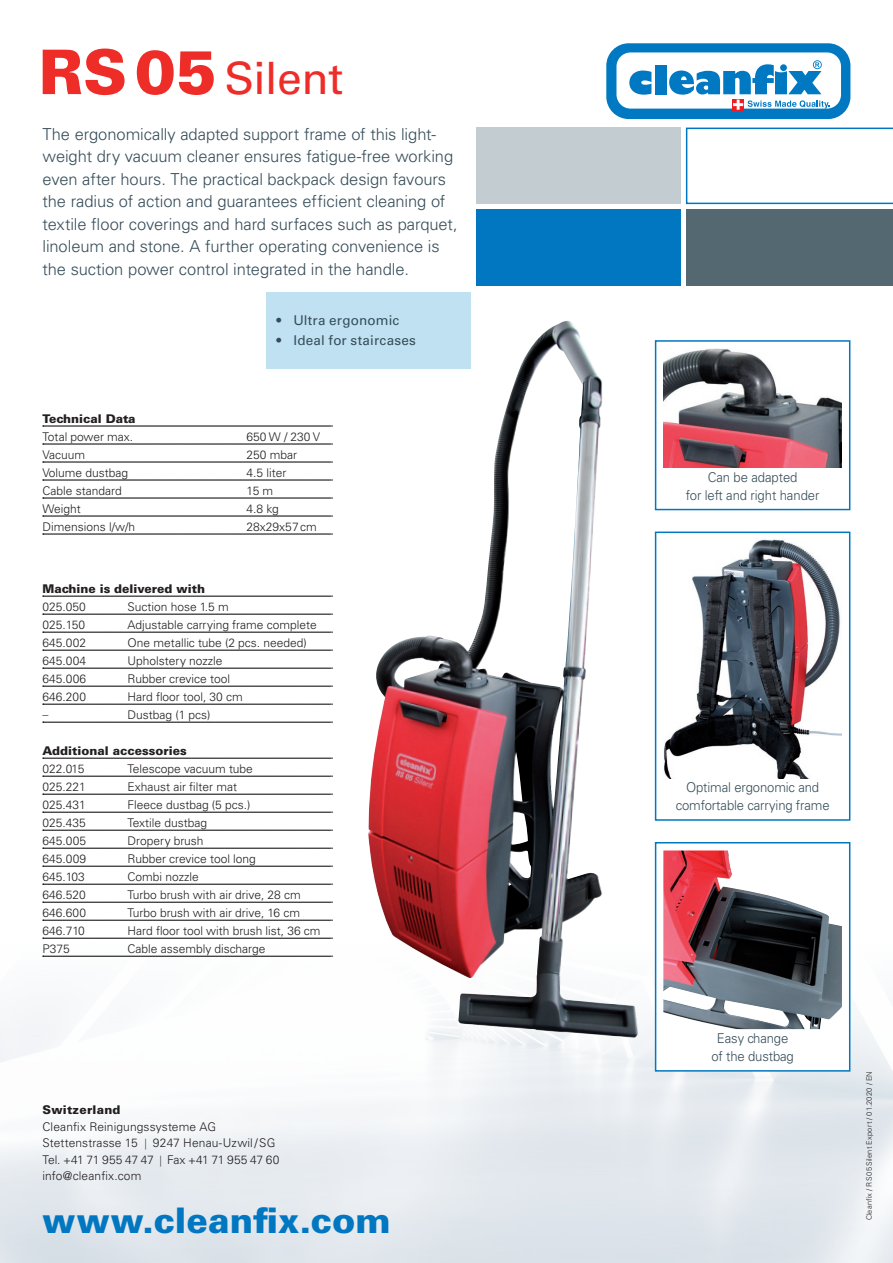
<style>
.page{position:relative;width:893px;height:1263px;background:#fff}
.page>*{position:absolute;margin:0;border:0;box-sizing:border-box;transform-origin:0 0}
.t1{font:44.7px "Univers LT Std";letter-spacing:-.01em;color:#ee2d28}
.t2{font:900 35.25px "Univers LT Std";color:#0077c0}
.t3{font:300 16.5px/22.5px "Univers LT Std";letter-spacing:-.005em;color:#364d59}
.t4{font:300 13.5px/18px "Univers LT Std";letter-spacing:-.01em;color:#364d59;text-align:center}
.t5{font:13.5px "Univers LT Std";letter-spacing:.015em;color:#364d59}
.t6{font:300 12px/16.5px "Univers LT Std";color:#231f20}
.t7{font:900 12px "Univers LT Std";color:#231f20}
.t8{font:300 condensed 12px "Univers LT Std";color:#231f20}
.t9{font:300 7.5px "Univers LT Std";letter-spacing:.025em;color:#231f20}
.s1{font-weight:900;font-size:61.5px}
</style>
<div class="page">
<img style="left:0;top:763px;width:893px;height:500px">
<div style="left:476px;top:128px;width:204px;height:76px;background:#c3ccd1"></div>
<div style="left:476px;top:210px;width:204px;height:76px;background:#0077c0"></div>
<svg style="left:606px;top:43px;width:244px;height:76px"></svg>
<div style="left:686px;top:210px;width:207px;height:76px;background:#546872"></div>
<svg style="left:686px;top:128px;width:207px;height:76px"></svg>
<div style="left:267px;top:292px;width:204px;height:76px;background:#c0e1f2"></div>
<div style="left:655px;top:531px;width:195px;height:290px;background:#fff;border:2px solid #0077c0"></div>
<img style="left:663px;top:539px;width:179px;height:239px">
<div style="left:655px;top:842px;width:195px;height:229px;background:#fff;border:2px solid #0077c0"></div>
<img style="left:663px;top:850px;width:179px;height:179px">
<div style="left:655px;top:340px;width:195px;height:170px;background:#fff;border:2px solid #0077c0"></div>
<img style="left:368px;top:321px;width:271px;height:717px">
<img style="left:663px;top:349px;width:179px;height:119px">
<svg style="left:43px;top:426px;width:290px;height:1px"></svg>
<svg style="left:43px;top:444px;width:290px;height:1px"></svg>
<svg style="left:43px;top:462px;width:290px;height:1px"></svg>
<svg style="left:43px;top:480px;width:290px;height:1px"></svg>
<svg style="left:43px;top:498px;width:290px;height:1px"></svg>
<svg style="left:43px;top:516px;width:290px;height:1px"></svg>
<svg style="left:43px;top:534px;width:290px;height:1px"></svg>
<svg style="left:43px;top:596px;width:290px;height:1px"></svg>
<svg style="left:43px;top:614px;width:290px;height:1px"></svg>
<svg style="left:43px;top:632px;width:290px;height:1px"></svg>
<svg style="left:43px;top:650px;width:290px;height:1px"></svg>
<svg style="left:43px;top:668px;width:290px;height:1px"></svg>
<svg style="left:43px;top:686px;width:290px;height:1px"></svg>
<svg style="left:43px;top:704px;width:290px;height:1px"></svg>
<svg style="left:43px;top:722px;width:290px;height:1px"></svg>
<svg style="left:43px;top:758px;width:290px;height:1px"></svg>
<svg style="left:43px;top:776px;width:290px;height:1px"></svg>
<svg style="left:43px;top:794px;width:290px;height:1px"></svg>
<svg style="left:43px;top:812px;width:290px;height:1px"></svg>
<svg style="left:43px;top:830px;width:290px;height:1px"></svg>
<svg style="left:43px;top:848px;width:290px;height:1px"></svg>
<svg style="left:43px;top:866px;width:290px;height:1px"></svg>
<svg style="left:43px;top:884px;width:290px;height:1px"></svg>
<svg style="left:43px;top:902px;width:290px;height:1px"></svg>
<svg style="left:43px;top:920px;width:290px;height:1px"></svg>
<svg style="left:43px;top:938px;width:290px;height:1px"></svg>
<svg style="left:43px;top:956px;width:290px;height:1px"></svg>
<h1 class="t1" style="left:39px;top:52px;width:306px"><span class="s1">RS05</span> Silent</h1>
<p class="t3" style="left:43px;top:122px;width:417px">The ergonomically adapted support frame of this light&shy;weight dry vacuum cleaner ensures fatigue-free working even after hours. The practical backpack design favours the radius of action and guarantees efficient cleaning of textile floor coverings and hard surfaces such as parquet, linoleum and stone. A further operating convenience is the suction power control integrated in the handle.</p>
<p class="t5" style="left:276px;top:312px;width:124px">• Ultra ergonomic</p>
<p class="t5" style="left:276px;top:332px;width:141px">• Ideal for staircases</p>
<p class="t7" style="left:43px;top:411px;width:95px">Technical Data</p>
<p class="t6" style="left:43px;top:429px;width:92px">Total power max.</p>
<p class="t6" style="left:247px;top:429px;width:75px">650 W / 230 V</p>
<p class="t6" style="left:43px;top:447px;width:44px">Vacuum</p>
<p class="t6" style="left:247px;top:447px;width:52px">250 mbar</p>
<p class="t6" style="left:43px;top:465px;width:87px">Volume dustbag</p>
<p class="t6" style="left:247px;top:465px;width:41px">4.5 liter</p>
<p class="t6" style="left:43px;top:483px;width:81px">Cable standard</p>
<p class="t6" style="left:247px;top:483px;width:28px">15 m</p>
<p class="t6" style="left:43px;top:501px;width:40px">Weight</p>
<p class="t6" style="left:247px;top:501px;width:34px">4.8 kg</p>
<p class="t6" style="left:43px;top:519px;width:94px">Dimensions l/w/h</p>
<p class="t6" style="left:247px;top:519px;width:72px">28x29x57cm</p>
<p class="t7" style="left:43px;top:582px;width:164px">Machine is delivered with</p>
<p class="t6" style="left:43px;top:599px;width:45px">025.050</p>
<p class="t6" style="left:128px;top:599px;width:103px">Suction hose 1.5 m</p>
<p class="t6" style="left:43px;top:617px;width:44px">025.150</p>
<p class="t6" style="left:128px;top:617px;width:191px">Adjustable carrying frame complete</p>
<p class="t6" style="left:43px;top:635px;width:45px">645.002</p>
<p class="t6" style="left:128px;top:635px;width:181px">One metallic tube (2 pcs. needed)</p>
<p class="t6" style="left:43px;top:653px;width:45px">645.004</p>
<p class="t6" style="left:128px;top:653px;width:96px">Upholstery nozzle</p>
<p class="t6" style="left:43px;top:671px;width:45px">645.006</p>
<p class="t6" style="left:128px;top:671px;width:104px">Rubber crevice tool</p>
<p class="t6" style="left:43px;top:689px;width:45px">646.200</p>
<p class="t6" style="left:128px;top:689px;width:117px">Hard floor tool, 30 cm</p>
<p class="t8" style="left:43px;top:708px;width:7px">–</p>
<p class="t6" style="left:128px;top:707px;width:85px">Dustbag (1 pcs)</p>
<p class="t7" style="left:43px;top:744px;width:146px">Additional accessories</p>
<p class="t6" style="left:43px;top:761px;width:43px">022.015</p>
<p class="t6" style="left:128px;top:761px;width:127px">Telescope vacuum tube</p>
<p class="t6" style="left:43px;top:779px;width:45px">025.221</p>
<p class="t6" style="left:128px;top:779px;width:111px">Exhaust air filter mat</p>
<p class="t6" style="left:43px;top:797px;width:45px">025.431</p>
<p class="t6" style="left:128px;top:797px;width:124px">Fleece dustbag (5 pcs.)</p>
<p class="t6" style="left:43px;top:815px;width:45px">025.435</p>
<p class="t6" style="left:128px;top:815px;width:81px">Textile dustbag</p>
<p class="t6" style="left:43px;top:833px;width:45px">645.005</p>
<p class="t6" style="left:128px;top:833px;width:78px">Dropery brush</p>
<p class="t6" style="left:43px;top:851px;width:45px">645.009</p>
<p class="t6" style="left:128px;top:851px;width:130px">Rubber crevice tool long</p>
<p class="t6" style="left:43px;top:869px;width:44px">645.103</p>
<p class="t6" style="left:128px;top:869px;width:73px">Combi nozzle</p>
<p class="t6" style="left:43px;top:887px;width:45px">646.520</p>
<p class="t6" style="left:128px;top:887px;width:175px">Turbo brush with air drive, 28 cm</p>
<p class="t6" style="left:43px;top:905px;width:45px">646.600</p>
<p class="t6" style="left:128px;top:905px;width:174px">Turbo brush with air drive, 16 cm</p>
<p class="t6" style="left:43px;top:923px;width:44px">646.710</p>
<p class="t6" style="left:128px;top:923px;width:194px">Hard floor tool with brush list, 36 cm</p>
<p class="t6" style="left:43px;top:941px;width:29px">P375</p>
<p class="t6" style="left:128px;top:941px;width:139px">Cable assembly discharge</p>
<p class="t7" style="left:43px;top:1102px;width:80px">Switzerland</p>
<p class="t6" style="left:43px;top:1118px;width:175px">Cleanfix Reinigungssysteme AG<br>Stettenstrasse 15</p>
<p class="t6" style="left:43px;top:1135px;width:238px;text-indent:110px">9247 Henau-Uzwil/SG<br>Tel. +41 71 955 47 47 Fax +41 71 955 47 60 info@cleanfix.com</p>
<h2 class="t2" style="left:43px;top:1198px;width:350px">www.cleanfix.com</h2>
<p class="t4" style="left:686px;top:468px;width:135px">Can be adapted<br>for left and right hander</p>
<p class="t4" style="left:676px;top:778px;width:155px">Optimal ergonomic and comfortable carrying frame</p>
<p class="t4" style="left:711px;top:1029px;width:84px">Easy change of the dustbag</p>
<p class="t9" style="left:864px;top:1220px;width:151px;rotate:-90deg">Cleanfix / RS05Silent Export / 01.2020 / EN</p>
</div>
